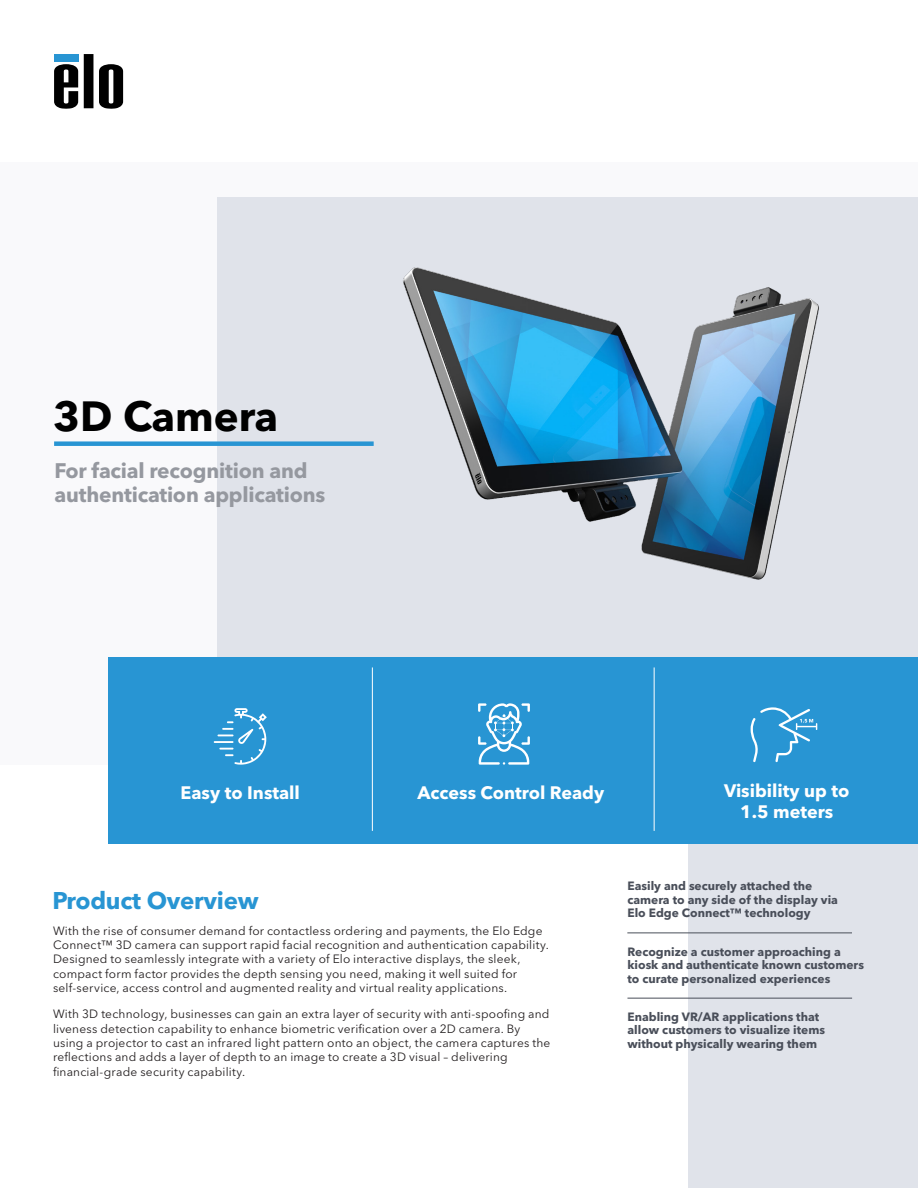
<style>
.page{position:relative;width:918px;height:1188px;background:#fff}
.page>*{position:absolute;margin:0;border:0;box-sizing:border-box;transform-origin:0 0}
.Section_Header{font:700 41.85px "Avenir Next LT Pro";color:#000}
.Section_Header-2{font:700 24px "Avenir Next LT Pro";letter-spacing:-.01em;color:#2895d3}
.Section_Header-3{font:700 20.85px/23.9px "Avenir Next LT Pro";letter-spacing:-.01em;color:#95989f}
.t1{font:700 18px "Avenir Next LT Pro";color:#fff}
.Body_Copy{font:12px/14.4px "Avenir Next LT Pro";letter-spacing:.015em;color:#231f20}
.Sidebar_bullets{font:700 12px/13.5px "Avenir Next LT Pro";color:#494e59}
</style>
<div class="page">
<div style="left:0;top:162px;width:918px;height:603px;background:#f9f9fb"></div>
<div style="left:217px;top:197px;width:701px;height:469px;background:#e0e3ea"></div>
<svg style="left:84px;top:54px;width:9px;height:54px"></svg>
<svg style="left:54px;top:64px;width:24px;height:45px"></svg>
<svg style="left:99px;top:64px;width:24px;height:45px"></svg>
<div style="left:54px;top:54px;width:24px;height:7px;background:#2895d3"></div>
<div style="left:688px;top:842px;width:230px;height:346px;background:#e0e3ea"></div>
<div style="left:108px;top:657px;width:810px;height:186px;background:#2895d3"></div>
<div style="left:54px;top:441px;width:320px;height:5px;background:#2895d3"></div>
<hr style="left:372px;top:667px;width:1px;height:164px;background:#fff">
<hr style="left:654px;top:667px;width:1px;height:164px;background:#fff">
<hr style="left:627px;top:933px;width:225px;height:1px;background:#494e59">
<img style="left:372px;top:267px;width:447px;height:313px">
<hr style="left:627px;top:998px;width:225px;height:1px;background:#494e59">
<hr style="left:214px;top:741px;width:20px;height:2px;background:#fff">
<svg style="left:218px;top:708px;width:49px;height:57px"></svg>
<svg style="left:751px;top:707px;width:66px;height:55px"></svg>
<svg style="left:478px;top:703px;width:52px;height:62px"></svg>
<p class="Section_Header" style="left:53px;top:390px;width:227px">3D Camera</p>
<p class="Section_Header-3" style="left:55px;top:458px;width:272px">For facial recognition and authentication applications</p>
<p class="t1" style="left:181px;top:781px;width:121px">Easy to Install</p>
<p class="t1" style="left:417px;top:781px;width:188px">Access Control Ready</p>
<p class="t1" style="left:724px;top:779px;width:127px">Visibility up to</p>
<p class="t1" style="left:740px;top:801px;width:95px">1.5 meters</p>
<p class="Section_Header-2" style="left:52px;top:886px;width:208px">Product Overview</p>
<p class="Sidebar_bullets" style="left:627px;top:879px;width:212px">Easily and securely attached the camera to any side of the display via<br>Elo Edge Connect™ technology</p>
<p class="Sidebar_bullets" style="left:627px;top:945px;width:238px">Recognize a customer approaching a kiosk and authenticate known customers to curate personalized experiences</p>
<p class="Sidebar_bullets" style="left:627px;top:1010px;width:199px">Enabling VR/AR applications that allow customers to visualize items without physically wearing them</p>
<p class="Body_Copy" style="left:53px;top:923px;width:497px">With the rise of consumer demand for contactless ordering and payments, the Elo Edge Connect™ 3D camera can support rapid facial recognition and authentication capability.<br>Designed to seamlessly integrate with a variety of Elo interactive displays, the sleek, compact form factor provides the depth sensing you need, making it well suited for self-service, access control and augmented reality and virtual reality applications.</p>
<p class="Body_Copy" style="left:53px;top:1007px;width:499px">With 3D technology, businesses can gain an extra layer of security with anti-spoofing and liveness detection capability to enhance biometric verification over a 2D camera. By using a projector to cast an infrared light pattern onto an object, the camera captures the reflections and adds a layer of depth to an image to create a 3D visual – delivering financial-grade security capability.</p>
</div>
